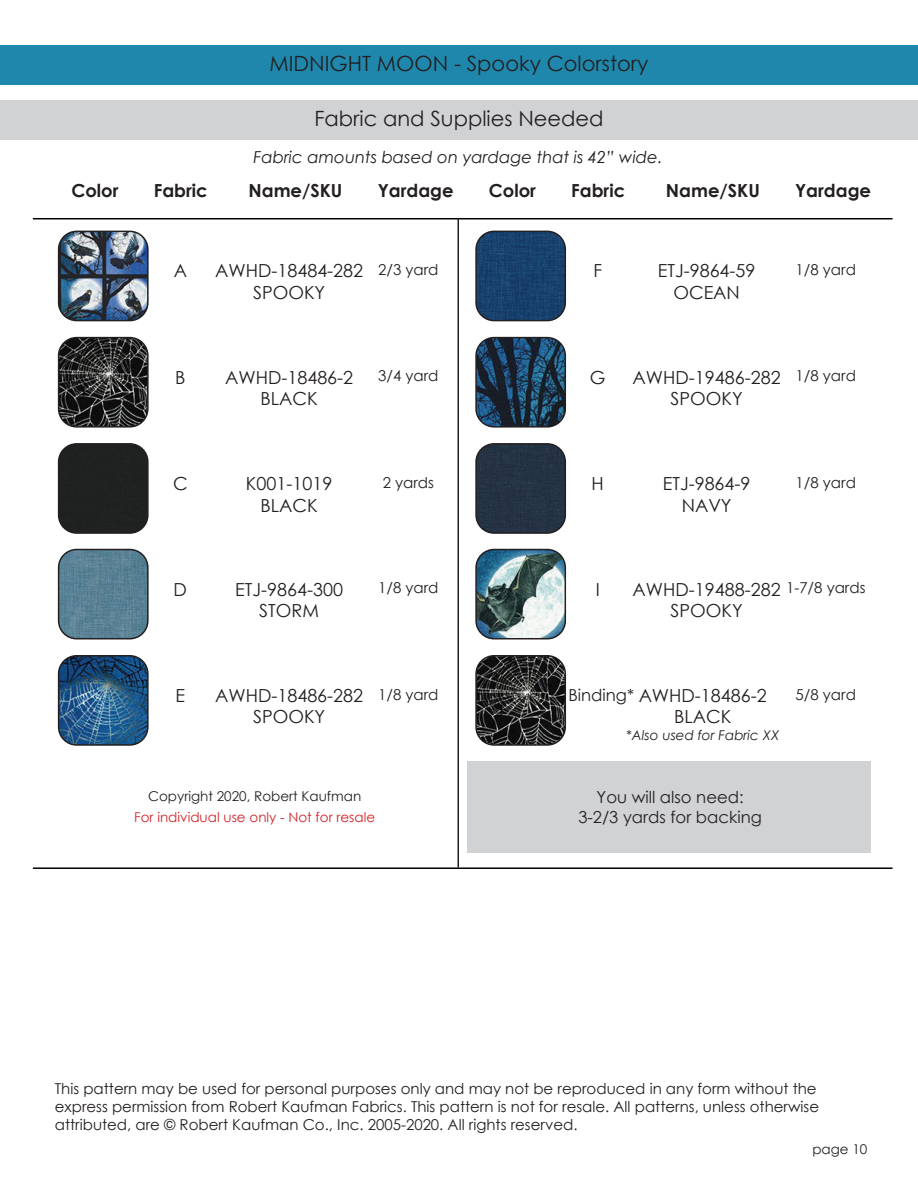
<style>
.page{position:relative;width:918px;height:1188px;background:#fff}
.page>*{position:absolute;margin:0;border:0;box-sizing:border-box;transform-origin:0 0}
.t1{font:21px "Century Gothic";color:#231f20}
.t2{font:18px/21.6px "Century Gothic";color:#231f20;text-align:center}
.t3{font:700 18px "Century Gothic";color:#231f20}
.t4{font:italic 16.5px "Century Gothic";color:#231f20}
.t5{font:16.5px/19.8px "Century Gothic";color:#231f20;text-align:center}
.t6{font:15px/18px "Century Gothic";color:#231f20}
.t7{font:13.5px "Century Gothic";color:#231f20}
.t8{font:13.5px "Century Gothic";color:#d1232a}
.t9{font:italic 13.5px "Century Gothic";color:#231f20}
.s1{font-size:16.5px}
</style>
<div class="page">
<div style="left:0;top:100px;width:918px;height:40px;background:#d1d2d4"></div>
<div style="left:0;top:45px;width:918px;height:40px;background:#2087ac"></div>
<hr style="left:33px;top:218px;width:860px;height:1px;background:#000">
<hr style="left:33px;top:867px;width:860px;height:2px;background:#000">
<hr style="left:458px;top:218px;width:1px;height:649px;background:#231f20">
<img style="left:59px;top:231px;width:87px;height:90px">
<div style="left:58px;top:231px;width:91px;height:90px;border:2px solid #231f20;border-radius:18px"></div>
<img style="left:478px;top:231px;width:87px;height:90px">
<div style="left:475px;top:231px;width:91px;height:90px;border:2px solid #231f20;border-radius:18px"></div>
<img style="left:59px;top:338px;width:87px;height:87px">
<div style="left:58px;top:337px;width:91px;height:91px;border:2px solid #231f20;border-radius:18px"></div>
<img style="left:478px;top:338px;width:87px;height:87px">
<div style="left:475px;top:337px;width:91px;height:91px;border:2px solid #231f20;border-radius:18px"></div>
<div style="left:59px;top:444px;width:87px;height:87px;background:#1f2220"></div>
<div style="left:58px;top:443px;width:91px;height:91px;border:2px solid #231f20;border-radius:18px"></div>
<img style="left:59px;top:550px;width:87px;height:89px">
<div style="left:58px;top:549px;width:91px;height:90px;border:2px solid #231f20;border-radius:18px"></div>
<img style="left:59px;top:656px;width:87px;height:87px">
<div style="left:58px;top:655px;width:91px;height:91px;border:2px solid #231f20;border-radius:18px"></div>
<div style="left:478px;top:444px;width:87px;height:87px;background:#253344"></div>
<div style="left:475px;top:443px;width:91px;height:91px;border:2px solid #231f20;border-radius:18px"></div>
<img style="left:478px;top:550px;width:87px;height:89px">
<div style="left:475px;top:549px;width:91px;height:90px;border:2px solid #231f20;border-radius:18px"></div>
<img style="left:478px;top:656px;width:87px;height:87px">
<div style="left:475px;top:655px;width:91px;height:91px;border:2px solid #231f20;border-radius:18px"></div>
<div style="left:467px;top:761px;width:404px;height:91px;background:#d1d2d4"></div>
<h1 class="t1" style="left:270px;top:49px;width:380px">MIDNIGHT MOON - Spooky Colorstory</h1>
<h1 class="t1" style="left:314px;top:104px;width:291px">Fabric and Supplies Needed</h1>
<p class="t4" style="left:253px;top:146px;width:411px">Fabric amounts based on yardage that is 42” wide.</p>
<p class="t3" style="left:71px;top:177px;width:49px">Color</p>
<p class="t3" style="left:154px;top:177px;width:56px">Fabric</p>
<p class="t3" style="left:248px;top:177px;width:95px">Name/SKU</p>
<p class="t3" style="left:378px;top:177px;width:77px">Yardage</p>
<p class="t3" style="left:489px;top:177px;width:49px">Color</p>
<p class="t3" style="left:571px;top:177px;width:55px">Fabric</p>
<p class="t3" style="left:666px;top:177px;width:95px">Name/SKU</p>
<p class="t3" style="left:795px;top:177px;width:77px">Yardage</p>
<p class="t6" style="left:378px;top:261px;width:62px">2/3 yard</p>
<p class="t6" style="left:796px;top:261px;width:62px">1/8 yard</p>
<p class="t2" style="left:215px;top:260px;width:150px">AWHD-18484-282<br>SPOOKY</p>
<p class="t2" style="left:658px;top:260px;width:99px">ETJ-9864-59<br>OCEAN</p>
<p class="t2" style="left:174px;top:260px;width:15px">A</p>
<p class="t2" style="left:593px;top:260px;width:10px">F</p>
<p class="t6" style="left:378px;top:367px;width:62px">3/4 yard</p>
<p class="t6" style="left:796px;top:367px;width:62px">1/8 yard</p>
<p class="t2" style="left:225px;top:366px;width:130px">AWHD-18486-2<br>BLACK</p>
<p class="t2" style="left:633px;top:366px;width:150px">AWHD-19486-282<br>SPOOKY</p>
<p class="t2" style="left:175px;top:366px;width:12px">B</p>
<p class="t2" style="left:590px;top:366px;width:17px">G</p>
<p class="t2" style="left:173px;top:472px;width:16px">C</p>
<p class="t2" style="left:246px;top:472px;width:88px">K001-1019<br>BLACK</p>
<p class="t6" style="left:383px;top:473px;width:53px">2 yards</p>
<p class="t2" style="left:592px;top:472px;width:14px">H</p>
<p class="t2" style="left:663px;top:472px;width:89px">ETJ-9864-9<br>NAVY</p>
<p class="t6" style="left:796px;top:473px;width:62px">1/8 yard</p>
<p class="t2" style="left:174px;top:578px;width:15px">D</p>
<p class="t2" style="left:235px;top:578px;width:109px">ETJ-9864-300<br>STORM</p>
<p class="t6" style="left:378px;top:579px;width:62px">1/8 yard</p>
<p class="t2" style="left:596px;top:578px;width:6px">I</p>
<p class="t2" style="left:633px;top:578px;width:150px">AWHD-19488-282<br>SPOOKY</p>
<p class="t6" style="left:786px;top:579px;width:81px">1-7/8 yards</p>
<p class="t2" style="left:176px;top:684px;width:11px">E</p>
<p class="t2" style="left:215px;top:684px;width:150px">AWHD-18486-282<br>SPOOKY</p>
<p class="t6" style="left:378px;top:685px;width:62px">1/8 yard</p>
<p class="t2" style="left:674px;top:684px;width:94px;text-align:left;text-indent:-106px"><span class="s1">Binding*</span> AWHD-18486-2<br>BLACK</p>
<p class="t9" style="left:626px;top:725px;width:154px">*Also used for Fabric XX</p>
<p class="t6" style="left:796px;top:685px;width:62px">5/8 yard</p>
<p class="t7" style="left:148px;top:787px;width:215px">Copyright 2020, Robert Kaufman</p>
<p class="t8" style="left:134px;top:808px;width:243px">For individual use only - Not for resale</p>
<p class="t5" style="left:578px;top:787px;width:185px">You will also need:<br>3-2/3 yards for backing</p>
<p class="t6" style="left:55px;top:1079px;width:766px">This pattern may be used for personal purposes only and may not be reproduced in any form without the express permission from Robert Kaufman Fabrics. This pattern is not for resale. All patterns, unless otherwise attributed, are © Robert Kaufman Co., Inc. 2005-2020. All rights reserved.</p>
<p class="t7" style="left:812px;top:1140px;width:56px">page 10</p>
</div>
